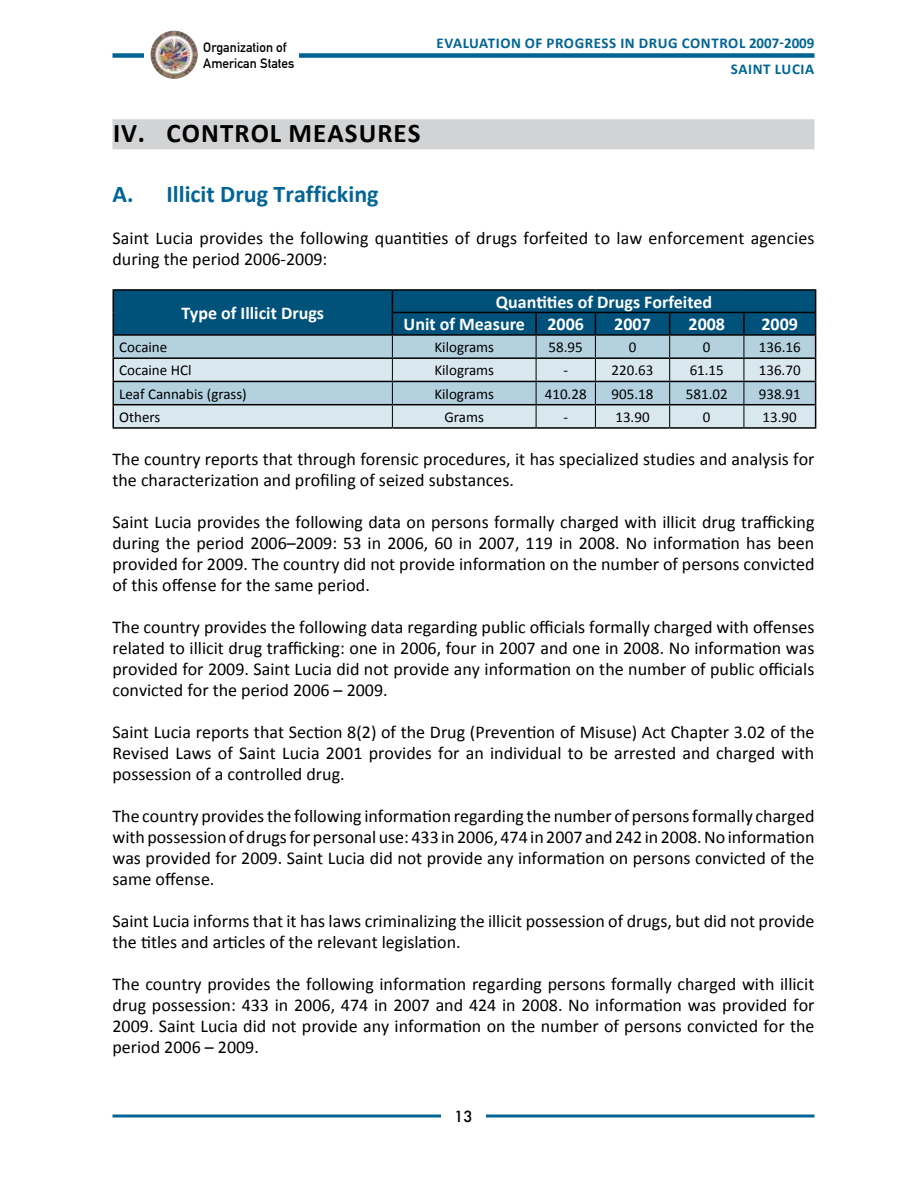
<style>
.page{position:relative;width:918px;height:1188px;background:#fff}
.page>*{position:absolute;margin:0;border:0;box-sizing:border-box;transform-origin:0 0}
.t1{font:700 27px "Calibri";letter-spacing:.04em;color:#000}
.t2{font:700 24px "Calibri";color:#006595}
.t3{font:18px/21px "Calibri";color:#000;text-align:justify}
.t4{font:700 18px/22.5px "Calibri";color:#fff}
.t5{font:15px "Calibri";color:#000}
.t6{font:700 15px/25.5px "Calibri";letter-spacing:.04em;color:#006595}
.t7{font:500 15px "Futura";color:#000}
.t8{font:13.5px/16.2px "DIN Mittelschrift";color:#000}
</style>
<div class="page">
<svg style="left:112px;top:1114px;width:702px;height:4px;background:#3f8baf"></svg>
<div style="left:441px;top:1110px;width:45px;height:18px;background:#fff"></div>
<div style="left:112px;top:53px;width:702px;height:5px;background:#006595"></div>
<div style="left:144px;top:31px;width:155px;height:48px;background:#fff"></div>
<img style="left:150px;top:31px;width:48px;height:48px">
<div style="left:112px;top:119px;width:702px;height:30px;background:#d1d3d4"></div>
<hr style="left:112px;top:336px;width:2px;height:21px;background:#000">
<hr style="left:112px;top:357px;width:280px;height:2px;background:#000">
<hr style="left:112px;top:359px;width:2px;height:22px;background:#000">
<hr style="left:112px;top:381px;width:280px;height:1px;background:#000">
<hr style="left:112px;top:382px;width:2px;height:22px;background:#000">
<hr style="left:112px;top:404px;width:280px;height:1px;background:#000">
<hr style="left:112px;top:405px;width:2px;height:22px;background:#000">
<hr style="left:112px;top:427px;width:280px;height:2px;background:#000">
<hr style="left:392px;top:427px;width:144px;height:2px;background:#000">
<hr style="left:536px;top:427px;width:59px;height:2px;background:#000">
<hr style="left:595px;top:427px;width:75px;height:2px;background:#000">
<hr style="left:670px;top:427px;width:74px;height:2px;background:#000">
<hr style="left:744px;top:427px;width:72px;height:2px;background:#000">
<hr style="left:112px;top:289px;width:280px;height:2px;background:#000">
<hr style="left:112px;top:291px;width:2px;height:21px;background:#000">
<hr style="left:392px;top:289px;width:144px;height:2px;background:#000">
<hr style="left:536px;top:289px;width:59px;height:2px;background:#000">
<hr style="left:595px;top:289px;width:75px;height:2px;background:#000">
<hr style="left:670px;top:289px;width:74px;height:2px;background:#000">
<hr style="left:744px;top:289px;width:72px;height:2px;background:#000">
<hr style="left:112px;top:312px;width:2px;height:22px;background:#000">
<svg style="left:113px;top:290px;width:703px;height:137px;background:#7da5b8"></svg>
<hr style="left:112px;top:334px;width:280px;height:2px;background:#000">
<hr style="left:392px;top:334px;width:144px;height:2px;background:#000">
<hr style="left:536px;top:334px;width:59px;height:2px;background:#000">
<hr style="left:595px;top:334px;width:75px;height:2px;background:#000">
<hr style="left:670px;top:334px;width:74px;height:2px;background:#000">
<hr style="left:744px;top:334px;width:72px;height:2px;background:#000">
<p class="t8" style="left:203px;top:39px;width:93px">Organization of<br>American States</p>
<p class="t6" style="left:731px;top:30px;width:85px;text-indent:-294px">EVALUATION OF PROGRESS IN DRUG CONTROL 2007-2009 saint</p>
<p class="t6" style="left:775px;top:56px;width:26px">lucia</p>
<h1 class="t1" style="left:113px;top:116px;width:309px">IV. CONTROL MEASURES</h1>
<h2 class="t2" style="left:112px;top:178px;width:268px">A. Illicit Drug Trafficking</h2>
<p class="t3" style="left:112px;top:228px;width:704px">Saint Lucia provides the following quantities of drugs forfeited to law enforcement agencies during the period 2006-2009:</p>
<p class="t4" style="left:182px;top:302px;width:144px">Type of Illicit Drugs</p>
<p class="t4" style="left:404px;top:291px;width:310px;text-indent:92px">Quantities of Drugs Forfeited<br>Unit of Measure</p>
<p class="t4" style="left:548px;top:313px;width:38px">2006</p>
<p class="t4" style="left:614px;top:313px;width:38px">2007</p>
<p class="t4" style="left:689px;top:313px;width:38px">2008</p>
<p class="t4" style="left:762px;top:313px;width:38px">2009</p>
<p class="t5" style="left:119px;top:338px;width:50px">Cocaine</p>
<p class="t5" style="left:434px;top:338px;width:61px">Kilograms</p>
<p class="t5" style="left:549px;top:338px;width:36px">58.95</p>
<p class="t5" style="left:629px;top:338px;width:9px">0</p>
<p class="t5" style="left:703px;top:338px;width:9px">0</p>
<p class="t5" style="left:759px;top:338px;width:43px">136.16</p>
<p class="t5" style="left:119px;top:361px;width:74px">Cocaine HCl</p>
<p class="t5" style="left:434px;top:361px;width:61px">Kilograms</p>
<p class="t5" style="left:563px;top:361px;width:6px">-</p>
<p class="t5" style="left:612px;top:361px;width:43px">220.63</p>
<p class="t5" style="left:690px;top:361px;width:36px">61.15</p>
<p class="t5" style="left:759px;top:361px;width:43px">136.70</p>
<p class="t5" style="left:119px;top:384px;width:129px">Leaf Cannabis (grass)</p>
<p class="t5" style="left:434px;top:384px;width:61px">Kilograms</p>
<p class="t5" style="left:545px;top:384px;width:43px">410.28</p>
<p class="t5" style="left:612px;top:384px;width:43px">905.18</p>
<p class="t5" style="left:686px;top:384px;width:43px">581.02</p>
<p class="t5" style="left:759px;top:384px;width:43px">938.91</p>
<p class="t5" style="left:119px;top:407px;width:43px">Others</p>
<p class="t5" style="left:444px;top:407px;width:41px">Grams</p>
<p class="t5" style="left:563px;top:407px;width:6px">-</p>
<p class="t5" style="left:615px;top:407px;width:36px">13.90</p>
<p class="t5" style="left:703px;top:407px;width:9px">0</p>
<p class="t5" style="left:763px;top:407px;width:36px">13.90</p>
<p class="t3" style="left:112px;top:449px;width:704px">The country reports that through forensic procedures, it has specialized studies and analysis for the characterization and profiling of seized substances.</p>
<p class="t3" style="left:112px;top:512px;width:703px">Saint Lucia provides the following data on persons formally charged with illicit drug trafficking during the period 2006–2009: 53 in 2006, 60 in 2007, 119 in 2008. No information has been provided for 2009. The country did not provide information on the number of persons convicted of this offense for the same period.</p>
<p class="t3" style="left:112px;top:617px;width:703px">The country provides the following data regarding public officials formally charged with offenses related to illicit drug trafficking: one in 2006, four in 2007 and one in 2008. No information was provided for 2009. Saint Lucia did not provide any information on the number of public officials convicted for the period 2006 – 2009.</p>
<p class="t3" style="left:112px;top:722px;width:703px">Saint Lucia reports that Section 8(2) of the Drug (Prevention of Misuse) Act Chapter 3.02 of the Revised Laws of Saint Lucia 2001 provides for an individual to be arrested and charged with possession of a controlled drug.</p>
<p class="t3" style="left:112px;top:806px;width:703px">The country provides the following information regarding the number of persons formally charged with possession of drugs for personal use: 433 in 2006, 474 in 2007 and 242 in 2008. No information was provided for 2009. Saint Lucia did not provide any information on persons convicted of the same offense.</p>
<p class="t3" style="left:112px;top:911px;width:703px">Saint Lucia informs that it has laws criminalizing the illicit possession of drugs, but did not provide the titles and articles of the relevant legislation.</p>
<p class="t3" style="left:112px;top:974px;width:704px">The country provides the following information regarding persons formally charged with illicit drug possession: 433 in 2006, 474 in 2007 and 424 in 2008. No information was provided for 2009. Saint Lucia did not provide any information on the number of persons convicted for the period 2006 – 2009.</p>
<p class="t7" style="left:454px;top:1107px;width:20px">13</p>
</div>
